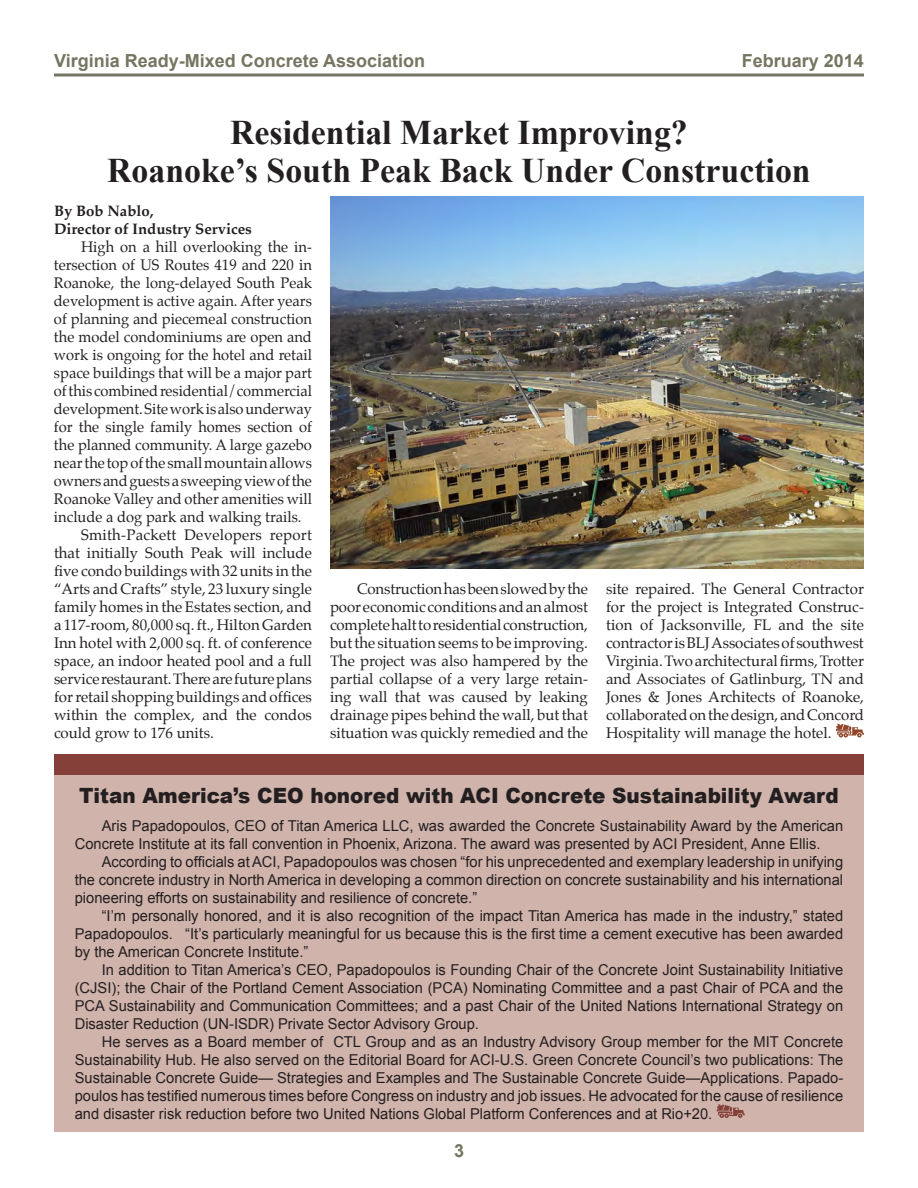
<style>
.page{position:relative;width:918px;height:1188px;background:#fff}
.page>*{position:absolute;margin:0;border:0;box-sizing:border-box;transform-origin:0 0}
.headline{font:700 34.5px/37.5px "Times New Roman";color:#231f20;text-align:center}
.sidebar_headline{font:900 21px "Arial";color:#231f20;scale:.95 1}
.t1{font:700 18px "Arial";color:#767561}
.VRMCA_Story_Body{font:15px/18px "Palatino";color:#231f20;text-align:justify}
.sidebar{font:15px/18px "Arial";color:#231f20;text-align:justify}
.VRMCA_Story_Body-2{font:700 15px/18px "Palatino";color:#231f20}
</style>
<div class="page">
<hr style="left:54px;top:73px;width:810px;height:3px;background:#767561">
<div style="left:54px;top:772px;width:810px;height:360px;background:#d0b3ab"></div>
<svg style="left:717px;top:1104px;width:28px;height:14px"></svg>
<div style="left:54px;top:754px;width:810px;height:21px;background:#844039"></div>
<svg style="left:836px;top:724px;width:28px;height:14px"></svg>
<img style="left:330px;top:197px;width:534px;height:371px">
<p class="t1" style="left:54px;top:49px;width:373px">Virginia Ready-Mixed Concrete Association</p>
<p class="t1" style="left:742px;top:49px;width:124px">February 2014</p>
<p class="headline" style="left:107px;top:113px;width:705px">Residential Market Improving?<br>Roanoke’s South Peak Back Under Construction</p>
<p class="VRMCA_Story_Body-2" style="left:54px;top:202px;width:199px">By Bob Nablo,<br>Director of Industry Services</p>
<p class="VRMCA_Story_Body" style="left:54px;top:238px;width:260px;text-indent:27px">High on a hill overlooking the in&shy;tersection of US Routes 419 and 220 in Roanoke, the long-delayed South Peak development is active again. After years of planning and piecemeal construction the model condominiums are open and work is ongoing for the hotel and retail space buildings that will be a major part of this combined residential/commercial development. Site work is also underway for the single family homes section of the planned community. A large gazebo near the top of the small mountain allows owners and guests a sweeping view of the Roanoke Valley and other amenities will include a dog park and walking trails.</p>
<p class="VRMCA_Story_Body" style="left:54px;top:526px;width:260px;text-indent:27px">Smith-Packett Developers report that initially South Peak will include five condo buildings with 32 units in the “Arts and Crafts” style, 23 luxury single family homes in the Estates section, and a 117-room, 80,000 sq. ft., Hilton Garden Inn hotel with 2,000 sq. ft. of conference space, an indoor heated pool and a full service restaurant. There are future plans for retail shopping buildings and offices within the complex, and the condos could grow to 176 units.</p>
<p class="VRMCA_Story_Body" style="left:330px;top:580px;width:260px;text-indent:27px">Construction has been slowed by the poor economic conditions and an almost complete halt to residential construction, but the situation seems to be improving.<br>The project was also hampered by the partial collapse of a very large retain&shy;ing wall that was caused by leaking drainage pipes behind the wall, but that situation was quickly remedied and the</p>
<p class="VRMCA_Story_Body" style="left:606px;top:580px;width:260px">site repaired. The General Contractor for the project is Integrated Construc&shy;tion of Jacksonville, FL and the site contractor is BLJ Associates of southwest Virginia. Two architectural firms, Trotter and Associates of Gatlinburg, TN and Jones &amp; Jones Architects of Roanoke, collaborated on the design, and Concord Hospitality will manage the hotel.</p>
<p class="sidebar_headline" style="left:79px;top:780px;width:801px">Titan America’s CEO honored with ACI Concrete Sustainability Award</p>
<p class="sidebar" style="left:75px;top:816px;width:770px;text-indent:27px">Aris Papadopoulos, CEO of Titan America LLC, was awarded the Concrete Sustainability Award by the American<br>Concrete Institute at its fall convention in Phoenix, Arizona. The award was presented by ACI President, Anne Ellis.</p>
<p class="sidebar" style="left:75px;top:852px;width:770px;text-indent:27px">According to officials at ACI, Papadopoulos was chosen “for his unprecedented and exemplary leadership in unifying the concrete industry in North America in developing a common direction on concrete sustainability and his international pioneering efforts on sustainability and resilience of concrete.”</p>
<p class="sidebar" style="left:75px;top:906px;width:770px;text-indent:27px">“I’m personally honored, and it is also recognition of the impact Titan America has made in the industry,” stated Papadopoulos. “It’s particularly meaningful for us because this is the first time a cement executive has been awarded by the American Concrete Institute.”</p>
<p class="sidebar" style="left:75px;top:960px;width:770px;text-indent:27px">In addition to Titan America’s CEO, Papadopoulos is Founding Chair of the Concrete Joint Sustainability Initiative (CJSI); the Chair of the Portland Cement Association (PCA) Nominating Committee and a past Chair of PCA and the PCA Sustainability and Communication Committees; and a past Chair of the United Nations International Strategy on Disaster Reduction (UN-ISDR) Private Sector Advisory Group.</p>
<p class="sidebar" style="left:75px;top:1032px;width:770px;text-indent:27px">He serves as a Board member of CTL Group and as an Industry Advisory Group member for the MIT Concrete Sustainability Hub. He also served on the Editorial Board for ACI-U.S. Green Concrete Council’s two publications: The Sustainable Concrete Guide— Strategies and Examples and The Sustainable Concrete Guide—Applications. Papado&shy;poulos has testified numerous times before Congress on industry and job issues. He advocated for the cause of resilience and disaster risk reduction before two United Nations Global Platform Conferences and at Rio+20.</p>
<p class="t1" style="left:454px;top:1139px;width:12px">3</p>
</div>
